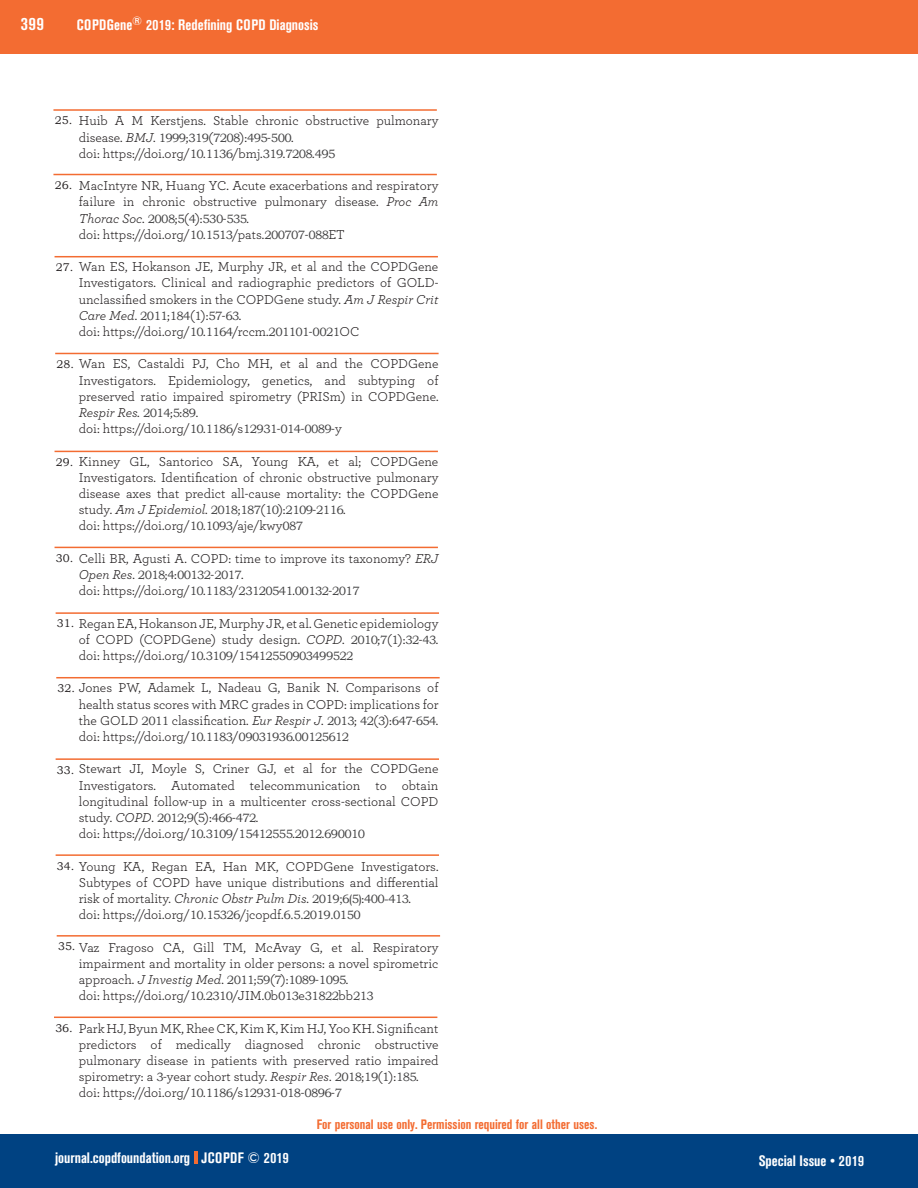
<style>
.page{position:relative;width:918px;height:1188px;background:#fff}
.page>*{position:absolute;margin:0;border:0;box-sizing:border-box;transform-origin:0 0}
.t1{font:700 condensed 18px "Akzidenz Grotesk BE";color:#fff}
.t2{font:700 condensed 15px "Akzidenz Grotesk BE";color:#fff}
.t3{font:13.5px/16.2px "Breathe";color:#231f20}
.t4{font:700 condensed 13.5px "Akzidenz Grotesk BE";color:#f36c32}
.t5{font:12px "Bookman Old Style";letter-spacing:-.06em;color:#414142}
.t6{font:11.25px "Bookman Old Style";color:#231f20}
.s1{font-family:"Breathe";font-size:13.5px;color:#231f20}
.s2{font-family:"Breathe";font-style:italic;font-size:13.5px;color:#231f20}
.s3{font-family:"Bookman Old Style";font-size:12px;color:#414142}
.s4{font-style:italic}
</style>
<div class="page">
<div style="left:0;top:1134px;width:918px;height:54px;background:#004282"></div>
<div style="left:0;top:0;width:918px;height:54px;background:#f36c32"></div>
<svg style="left:194px;top:1152px;width:3px;height:12px"></svg>
<hr style="left:53px;top:109px;width:384px;height:2px;background:#f36c32">
<hr style="left:53px;top:174px;width:384px;height:1px;background:#f36c32">
<hr style="left:55px;top:256px;width:383px;height:1px;background:#f36c32">
<hr style="left:55px;top:451px;width:383px;height:1px;background:#f36c32">
<hr style="left:55px;top:353px;width:384px;height:1px;background:#f36c32">
<hr style="left:55px;top:547px;width:383px;height:1px;background:#f36c32">
<hr style="left:56px;top:612px;width:383px;height:2px;background:#f36c32">
<hr style="left:56px;top:758px;width:383px;height:2px;background:#f36c32">
<hr style="left:56px;top:677px;width:384px;height:1px;background:#f36c32">
<hr style="left:56px;top:854px;width:383px;height:2px;background:#f36c32">
<hr style="left:57px;top:935px;width:383px;height:2px;background:#f36c32">
<hr style="left:54px;top:1017px;width:383px;height:1px;background:#f36c32">
<h1 class="t1" style="left:21px;top:13px;width:25px">399</h1>
<p class="t2" style="left:77px;top:16px;width:243px">COPDGene<sup>®</sup> 2019: Redefining COPD Diagnosis</p>
<p class="t3" style="left:79px;top:112px;width:361px">Huib A M Kerstjens. Stable chronic obstructive pulmonary</p>
<p class="t5" style="left:79px;top:130px;width:216px"><span class="s1">disease.</span> <span class="s2">BMJ</span><span class="s1">.</span> 1999<span class="s1">;</span>319<span class="s1">(</span>7208<span class="s1">):</span>495<span class="s1">-</span>500<span class="s1">.</span></p>
<p class="t3" style="left:79px;top:145px;width:258px">doi: https://doi.org/<span class="s3">10</span>.<span class="s3">1136</span>/bmj.<span class="s3">319</span>.<span class="s3">7208</span>.<span class="s3">495</span></p>
<p class="t3" style="left:79px;top:177px;width:361px">MacIntyre NR, Huang YC. Acute exacerbations and respiratory failure in chronic obstructive pulmonary disease. <span class="s4">Proc Am</span></p>
<p class="t5" style="left:79px;top:211px;width:172px"><span class="s2">Thorac Soc</span><span class="s1">.</span> 2008<span class="s1">;</span>5<span class="s1">(</span>4<span class="s1">):</span>530<span class="s1">-</span>535<span class="s1">.</span></p>
<p class="t3" style="left:79px;top:226px;width:268px">doi: https://doi.org/<span class="s3">10</span>.<span class="s3">1513</span>/pats.<span class="s3">200707</span>-<span class="s3">088</span>ET</p>
<p class="t3" style="left:79px;top:258px;width:361px;text-align:justify">Wan ES, Hokanson JE, Murphy JR, et al and the COPDGene Investigators. Clinical and radiographic predictors of GOLD&shy;unclassified smokers in the COPDGene study. <span class="s4">Am J Respir Crit</span></p>
<p class="t5" style="left:79px;top:308px;width:164px"><span class="s2">Care Med</span><span class="s1">.</span> 2011<span class="s1">;</span>184<span class="s1">(</span>1<span class="s1">):</span>57<span class="s1">-</span>63<span class="s1">.</span></p>
<p class="t3" style="left:79px;top:323px;width:282px">doi: https://doi.org/<span class="s3">10</span>.<span class="s3">1164</span>/rccm.<span class="s3">201101</span>-<span class="s3">0021</span>OC</p>
<p class="t3" style="left:79px;top:355px;width:361px">Wan ES, Castaldi PJ, Cho MH, et al and the COPDGene Investigators. Epidemiology, genetics, and subtyping of preserved ratio impaired spirometry (PRISm) in COPDGene.<br><span class="s4">Respir Res.</span> <span class="s3">2014</span>;<span class="s3">5</span>:<span class="s3">89</span>.<br>doi: https://doi.org/<span class="s3">10</span>.<span class="s3">1186</span>/s<span class="s3">12931</span>-<span class="s3">014</span>-<span class="s3">0089</span>-y</p>
<p class="t3" style="left:79px;top:452px;width:361px;text-align:justify">Kinney GL, Santorico SA, Young KA, et al; COPDGene Investigators. Identification of chronic obstructive pulmonary disease axes that predict all-cause mortality: the COPDGene</p>
<p class="t5" style="left:79px;top:502px;width:268px"><span class="s1">study.</span> <span class="s2">Am J Epidemiol.</span> 2018<span class="s1">;</span>187<span class="s1">(</span>10<span class="s1">):</span>2109<span class="s1">-</span>2116<span class="s1">.</span></p>
<p class="t3" style="left:79px;top:517px;width:226px">doi: https://doi.org/<span class="s3">10</span>.<span class="s3">1093</span>/aje/kwy<span class="s3">087</span></p>
<p class="t3" style="left:79px;top:550px;width:361px">Celli BR, Agusti A. COPD: time to improve its taxonomy? <span class="s4">ERJ</span></p>
<p class="t5" style="left:79px;top:567px;width:166px"><span class="s2">Open Res</span><span class="s1">.</span> 2018<span class="s1">;</span>4<span class="s1">:</span>00132<span class="s1">-</span>2017<span class="s1">.</span></p>
<p class="t3" style="left:79px;top:582px;width:282px">doi: https://doi.org/<span class="s3">10</span>.<span class="s3">1183</span>/<span class="s3">23120541</span>.<span class="s3">00132</span>-<span class="s3">2017</span></p>
<p class="t3" style="left:79px;top:614px;width:361px">Regan EA, Hokanson JE, Murphy JR, et al. Genetic epidemiology of COPD (COPDGene) study design. <span class="s4">COPD</span>. <span class="s3">2010</span>;<span class="s3">7</span>(<span class="s3">1</span>):<span class="s3">32</span>-<span class="s3">43</span>.</p>
<p class="t5" style="left:79px;top:648px;width:276px"><span class="s1">doi: https://doi.org/</span>10<span class="s1">.</span>3109<span class="s1">/</span>15412550903499522</p>
<p class="t3" style="left:79px;top:679px;width:361px;text-align:justify">Jones PW, Adamek L, Nadeau G, Banik N. Comparisons of health status scores with MRC grades in COPD: implications for the GOLD <span class="s3">2011</span> classification. <span class="s4">Eur Respir J</span>. <span class="s3">2013</span>; <span class="s3">42</span>(<span class="s3">3</span>):<span class="s3">647</span>-<span class="s3">654</span>. doi: https://doi.org/<span class="s3">10</span>.<span class="s3">1183</span>/<span class="s3">09031936</span>.<span class="s3">00125612</span></p>
<p class="t3" style="left:79px;top:760px;width:361px">Stewart JI, Moyle S, Criner GJ, et al for the COPDGene Investigators. Automated telecommunication to obtain longitudinal follow-up in a multicenter cross-sectional COPD study. <span class="s4">COPD</span>. <span class="s3">2012</span>;<span class="s3">9</span>(<span class="s3">5</span>):<span class="s3">466</span>-<span class="s3">472</span>.<br>doi: https://doi.org/<span class="s3">10</span>.<span class="s3">3109</span>/<span class="s3">15412555</span>.<span class="s3">2012</span>.<span class="s3">690010</span></p>
<p class="t3" style="left:79px;top:857px;width:361px">Young KA, Regan EA, Han MK, COPDGene Investigators.<br>Subtypes of COPD have unique distributions and differential risk of mortality. <span class="s4">Chronic Obstr Pulm Dis</span>. <span class="s3">2019;6(5)</span>:<span class="s3">400-413</span>.<br>doi: https://doi.org/<span class="s3">10.15326</span>/jcopdf.<span class="s3">6.5.2019.0150</span></p>
<p class="t3" style="left:79px;top:938px;width:361px">Vaz Fragoso CA, Gill TM, McAvay G, et al. Respiratory impairment and mortality in older persons: a novel spirometric approach. <span class="s4">J Investig Med</span>. <span class="s3">2011</span>;<span class="s3">59</span>(<span class="s3">7</span>):<span class="s3">1089</span>-<span class="s3">1095</span>.<br>doi: https://doi.org/<span class="s3">10</span>.<span class="s3">2310</span>/JIM.<span class="s3">0</span>b<span class="s3">013</span>e<span class="s3">31822</span>bb<span class="s3">213</span></p>
<p class="t3" style="left:79px;top:1019px;width:361px">Park HJ, Byun MK, Rhee CK, Kim K, Kim HJ, Yoo KH. Significant predictors of medically diagnosed chronic obstructive pulmonary disease in patients with preserved ratio impaired spirometry: a <span class="s3">3</span>-year cohort study. <span class="s4">Respir Res</span>. <span class="s3">2018</span>;<span class="s3">19</span>(<span class="s3">1</span>):<span class="s3">185</span>. doi: https://doi.org/<span class="s3">10</span>.<span class="s3">1186</span>/s<span class="s3">12931</span>-<span class="s3">018</span>-<span class="s3">0896</span>-<span class="s3">7</span></p>
<p class="t6" style="left:55px;top:113px;width:19px">25.</p>
<p class="t6" style="left:55px;top:178px;width:19px">26.</p>
<p class="t6" style="left:56px;top:260px;width:19px">27.</p>
<p class="t6" style="left:57px;top:357px;width:19px">28.</p>
<p class="t6" style="left:56px;top:455px;width:19px">29.</p>
<p class="t6" style="left:56px;top:551px;width:19px">30.</p>
<p class="t6" style="left:57px;top:616px;width:19px">31.</p>
<p class="t6" style="left:58px;top:681px;width:19px">32.</p>
<p class="t6" style="left:57px;top:762px;width:19px">33.</p>
<p class="t6" style="left:57px;top:858px;width:19px">34.</p>
<p class="t6" style="left:58px;top:939px;width:19px">35.</p>
<p class="t6" style="left:55px;top:1021px;width:19px">36.</p>
<p class="t4" style="left:317px;top:1117px;width:282px">For personal use only. Permission required for all other uses.</p>
<p class="t2" style="left:55px;top:1149px;width:235px">journal.copdfoundation.org JCOPDF © 2019</p>
<p class="t2" style="left:759px;top:1152px;width:107px">Special Issue • 2019</p>
</div>
